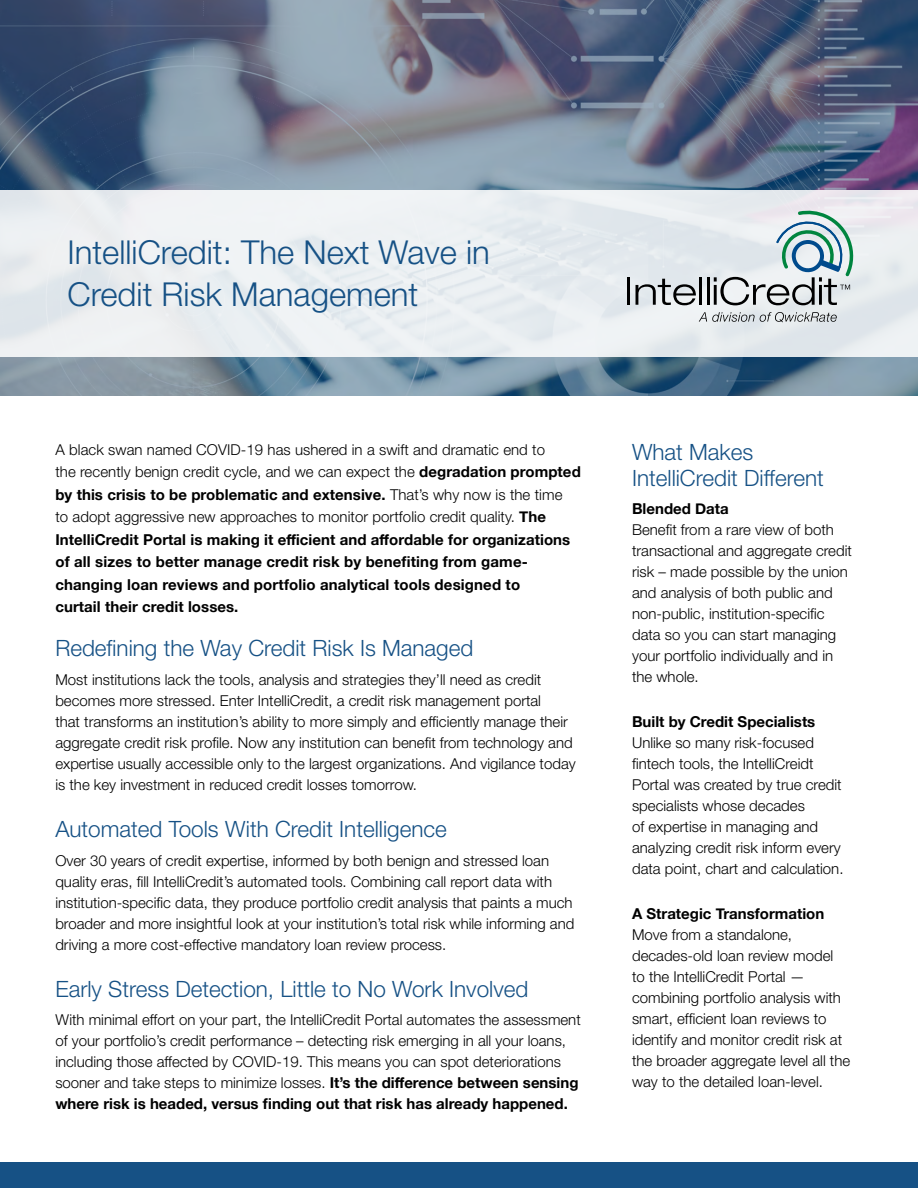
<style>
.page{position:relative;width:918px;height:1188px;background:#fff}
.page>*{position:absolute;margin:0;border:0;box-sizing:border-box;transform-origin:0 0}
.t1{font:300 33px/42px "Helvetica Neue";color:#165185}
.t2{font:300 22.5px/25.5px "Helvetica Neue";color:#165185}
.t3{font:300 15px/21px "Helvetica Neue";color:#000}
.t4{font:700 15px/22.5px "Helvetica Neue";letter-spacing:.005em;color:#000}
.s1{font-weight:300}
.s2{font-weight:700}
</style>
<div class="page">
<img style="left:0;top:0;width:918px;height:395px">
<div style="left:0;top:191px;width:918px;height:166px;background:linear-gradient(to right,#ecf0f2,#e5eaee)"></div>
<div style="left:0;top:1162px;width:918px;height:26px;background:#165185"></div>
<hr style="left:627px;top:278px;width:3px;height:27px;background:#000">
<svg style="left:636px;top:279px;width:60px;height:26px;background:#a5a9ac"></svg>
<hr style="left:699px;top:277px;width:3px;height:28px;background:#000">
<hr style="left:707px;top:277px;width:2px;height:28px;background:#000">
<svg style="left:699px;top:312px;width:138px;height:10px"></svg>
<svg style="left:714px;top:210px;width:140px;height:95px;background:#c0ced0"></svg>
<h1 class="t1" style="left:68px;top:231px;width:424px">IntelliCredit: The Next Wave in<br>Credit Risk Management</h1>
<p class="t4" style="left:55px;top:438px;width:527px"><span class="s1">A black swan named COVID-19 has ushered in a swift and dramatic end to<br>the recently benign credit cycle, and we can expect the</span> degradation prompted by this crisis to be problematic and extensive. <span class="s1">That’s why now is the time<br>to adopt aggressive new approaches to monitor portfolio credit quality.</span> The IntelliCredit Portal is making it efficient and affordable for organizations of all sizes to better manage credit risk by benefiting from game&shy;changing loan reviews and portfolio analytical tools designed to<br>curtail their credit losses.</p>
<h2 class="t2" style="left:632px;top:439px;width:193px">What Makes<br>IntelliCredit Different</h2>
<p class="t4" style="left:632px;top:498px;width:98px">Blended Data</p>
<p class="t3" style="left:632px;top:519px;width:221px">Benefit from a rare view of both transactional and aggregate credit risk – made possible by the union and analysis of both public and non-public, institution-specific data so you can start managing your portfolio individually and in the whole.</p>
<p class="t4" style="left:632px;top:711px;width:185px">Built by Credit Specialists</p>
<p class="t3" style="left:632px;top:732px;width:213px">Unlike so many risk-focused fintech tools, the IntelliCreidt<br>Portal was created by true credit specialists whose decades<br>of expertise in managing and analyzing credit risk inform every data point, chart and calculation.</p>
<p class="t4" style="left:632px;top:903px;width:194px">A Strategic Transformation</p>
<p class="t3" style="left:632px;top:924px;width:220px">Move from a standalone, decades-old loan review model<br>to the IntelliCredit Portal — combining portfolio analysis with smart, efficient loan reviews to identify and monitor credit risk at the broader aggregate level all the way to the detailed loan-level.</p>
<h2 class="t2" style="left:55px;top:635px;width:420px">Redefining the Way Credit Risk Is Managed</h2>
<p class="t3" style="left:55px;top:669px;width:522px">Most institutions lack the tools, analysis and strategies they’ll need as credit becomes more stressed. Enter IntelliCredit, a credit risk management portal<br>that transforms an institution’s ability to more simply and efficiently manage their aggregate credit risk profile. Now any institution can benefit from technology and expertise usually accessible only to the largest organizations. And vigilance today is the key investment in reduced credit losses tomorrow.</p>
<h2 class="t2" style="left:55px;top:816px;width:393px">Automated Tools With Credit Intelligence</h2>
<p class="t3" style="left:55px;top:850px;width:520px">Over 30 years of credit expertise, informed by both benign and stressed loan quality eras, fill IntelliCredit’s automated tools. Combining call report data with institution-specific data, they produce portfolio credit analysis that paints a much broader and more insightful look at your institution’s total risk while informing and driving a more cost-effective mandatory loan review process.</p>
<h2 class="t2" style="left:55px;top:976px;width:475px">Early Stress Detection, Little to No Work Involved</h2>
<p class="t3" style="left:55px;top:1009px;width:527px">With minimal effort on your part, the IntelliCredit Portal automates the assessment of your portfolio’s credit performance – detecting risk emerging in all your loans, including those affected by COVID-19. This means you can spot deteriorations sooner and take steps to minimize losses. <span class="s2">It’s the difference between sensing where risk is headed, versus finding out that risk has already happened.</span></p>
</div>
